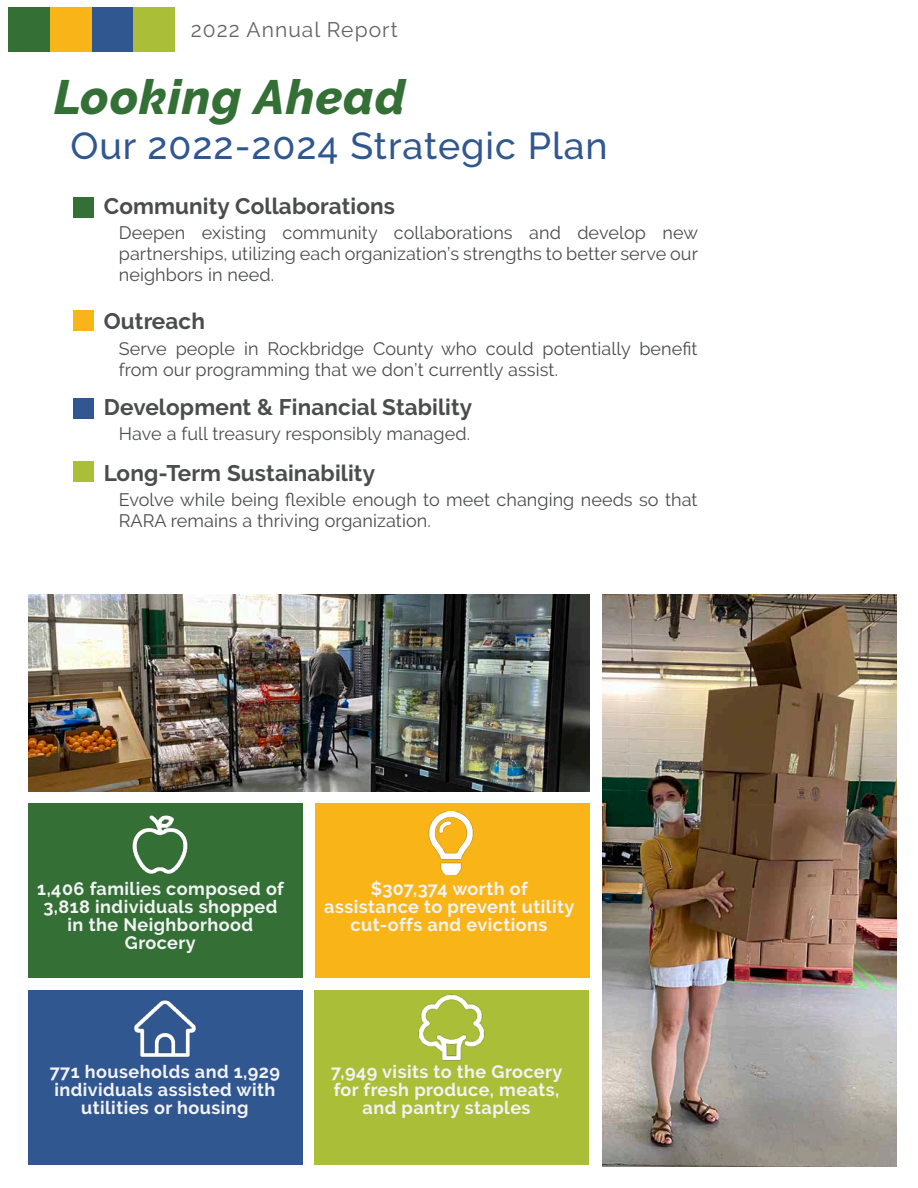
<style>
.page{position:relative;width:918px;height:1188px;background:#fff}
.page>*{position:absolute;margin:0;border:0;box-sizing:border-box;transform-origin:0 0}
.t1{font:italic 800 48px "Raleway";letter-spacing:.025em;color:#346f36}
.t2{font:500 37.5px "Raleway";letter-spacing:.025em;color:#315791}
.t3{font:700 22.5px "Raleway";letter-spacing:.005em;color:#4b4c4d}
.t4{font:21px "Raleway";letter-spacing:.05em;color:#636366}
.t5{font:18px/21px "Raleway";letter-spacing:.005em;color:#4b4c4d}
.t6{font:700 18px/18px "Raleway";letter-spacing:.025em;color:#f2f3f4;text-align:center}
</style>
<div class="page">
<div style="left:29px;top:990px;width:274px;height:175px;background:#315791"></div>
<img style="left:134px;top:1000px;width:62px;height:58px">
<div style="left:92px;top:7px;width:42px;height:45px;background:#315791"></div>
<div style="left:73px;top:398px;width:21px;height:21px;background:#315791"></div>
<div style="left:29px;top:803px;width:274px;height:175px;background:#346f36"></div>
<div style="left:8px;top:7px;width:42px;height:45px;background:#346f36"></div>
<div style="left:73px;top:197px;width:21px;height:21px;background:#346f36"></div>
<div style="left:315px;top:803px;width:274px;height:175px;background:#f9b517"></div>
<div style="left:50px;top:7px;width:42px;height:45px;background:#f9b517"></div>
<div style="left:73px;top:310px;width:21px;height:21px;background:#f9b517"></div>
<div style="left:315px;top:990px;width:274px;height:175px;background:#aabe38"></div>
<img style="left:418px;top:994px;width:67px;height:67px">
<div style="left:133px;top:7px;width:42px;height:45px;background:#aabe38"></div>
<div style="left:73px;top:461px;width:21px;height:21px;background:#aabe38"></div>
<img style="left:132px;top:815px;width:56px;height:59px">
<img style="left:428px;top:811px;width:46px;height:64px">
<img style="left:602px;top:594px;width:295px;height:573px">
<img style="left:29px;top:594px;width:561px;height:197px">
<p class="t4" style="left:191px;top:17px;width:208px">2022 Annual Report</p>
<h1 class="t1" style="left:54px;top:69px;width:353px">Looking Ahead</h1>
<h2 class="t2" style="left:70px;top:124px;width:539px">Our 2022-2024 Strategic Plan</h2>
<p class="t3" style="left:104px;top:193px;width:293px">Community Collaborations</p>
<p class="t5" style="left:119px;top:222px;width:581px;text-align:justify">Deepen existing community collaborations and develop new partnerships, utilizing each organization’s strengths to better serve our neighbors in need.</p>
<p class="t3" style="left:104px;top:308px;width:103px">Outreach</p>
<p class="t5" style="left:119px;top:338px;width:580px">Serve people in Rockbridge County who could potentially benefit from our programming that we don’t currently assist.</p>
<p class="t3" style="left:104px;top:394px;width:370px">Development &amp; Financial Stability</p>
<p class="t5" style="left:119px;top:424px;width:353px">Have a full treasury responsibly managed.</p>
<p class="t3" style="left:104px;top:460px;width:273px">Long-Term Sustainability</p>
<p class="t5" style="left:119px;top:489px;width:580px">Evolve while being flexible enough to meet changing needs so that<br>RARA remains a thriving organization.</p>
<p class="t6" style="left:37px;top:880px;width:248px">1,406 families composed of<br>3,818 individuals shopped in the Neighborhood<br>Grocery</p>
<p class="t6" style="left:324px;top:880px;width:252px">$307,374 worth of assistance to prevent utility cut-offs and evictions</p>
<p class="t6" style="left:50px;top:1063px;width:232px">771 households and 1,929 individuals assisted with utilities or housing</p>
<p class="t6" style="left:331px;top:1063px;width:233px">7,949 visits to the Grocery for fresh produce, meats, and pantry staples</p>
</div>
